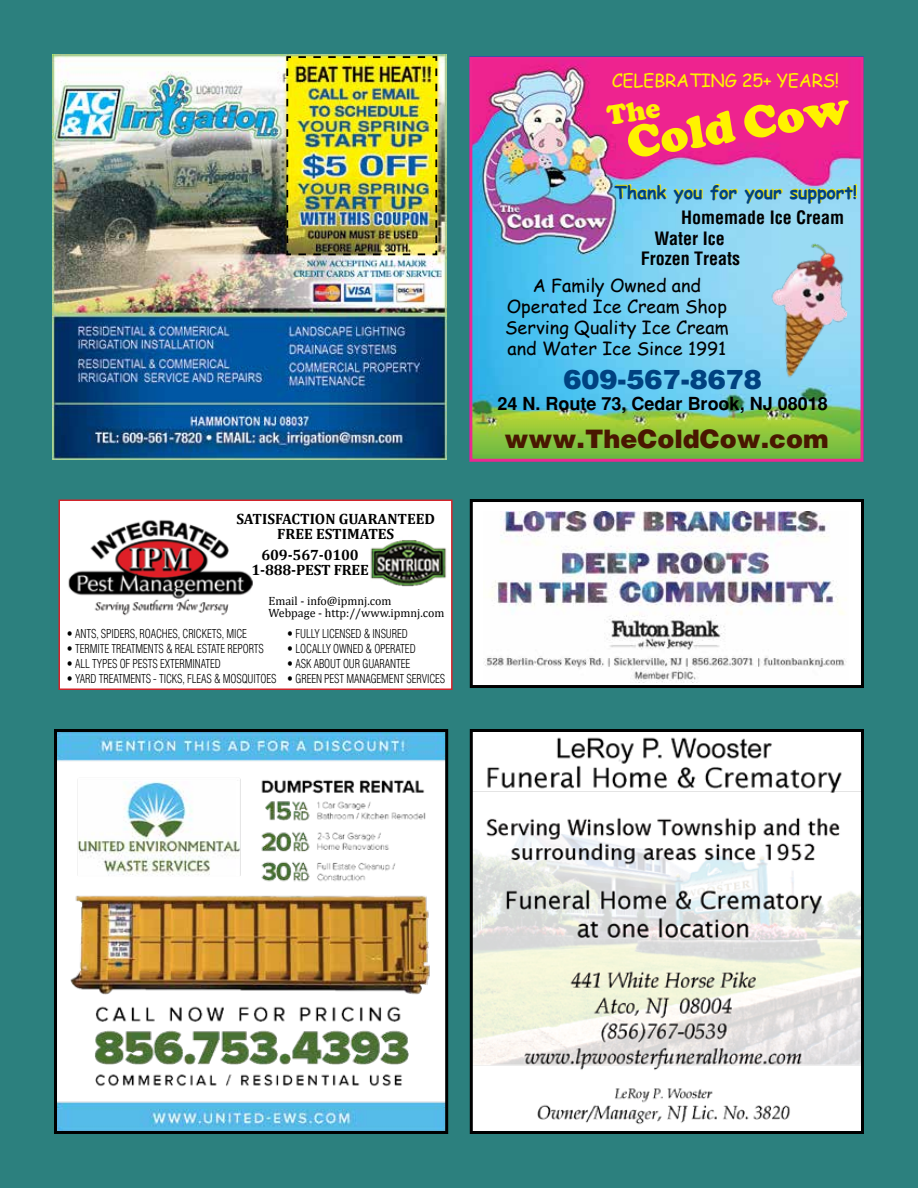
<style>
.page{position:relative;width:918px;height:1188px;background:#2c807e}
.page>*{position:absolute;margin:0;border:0;box-sizing:border-box;transform-origin:0 0}
.t1{font:45px "Cooper Black Std";color:#fff200}
.t2{font:900 27px "Helvetica";color:#004280}
.t3{font:900 25.5px "Helvetica";color:#491700}
.t4{font:18px/21px "Comic Sans MS";color:#000;text-align:center}
.t5{font:700 condensed 18px "Helvetica";color:#000}
.t6{font:700 18px "Helvetica";color:#000}
.t7{font:700 18px "Comic Sans MS";letter-spacing:-.005em;color:#f0e409}
.t8{font:18px "Comic Sans MS";letter-spacing:-.015em;color:#fff200}
.t9{font:700 15px/15px "Cambria";color:#000;text-align:center}
.t10{font:300 condensed 12px "Helvetica";letter-spacing:-.01em;color:#000;scale:.9 1}
.t11{font:12px/12px "Cambria";color:#000}
</style>
<div class="page">
<img style="left:473px;top:61px;width:387px;height:397px">
<div style="left:469px;top:57px;width:395px;height:405px;border:3px solid #ed2891"></div>
<img style="left:757px;top:237px;width:98px;height:146px">
<img style="left:61px;top:503px;width:389px;height:184px">
<div style="left:58px;top:500px;width:395px;height:190px;border:2px solid #d2232a"></div>
<div style="left:471px;top:501px;width:391px;height:186px;background:#fff"></div>
<img style="left:484px;top:512px;width:363px;height:170px">
<div style="left:470px;top:499px;width:394px;height:189px;border:3px solid #000"></div>
<img style="left:58px;top:733px;width:386px;height:397px">
<div style="left:54px;top:729px;width:394px;height:405px;border:3px solid #000"></div>
<img style="left:474px;top:733px;width:386px;height:397px">
<div style="left:470px;top:729px;width:394px;height:405px;border:3px solid #000"></div>
<img style="left:52px;top:54px;width:394px;height:405px">
<img style="left:285px;top:55px;width:153px;height:201px">
<svg style="left:606px;top:101px;width:55px;height:25px"></svg>
<p class="t9" style="left:236px;top:511px;width:200px">SATISFACTION GUARANTEED<br>FREE ESTIMATES</p>
<p class="t9" style="left:251px;top:547px;width:119px">609-567-0100<br>1-888-PEST FREE</p>
<p class="t11" style="left:268px;top:594px;width:178px">Email - info@ipmnj.com<br>Webpage - http://www.ipmnj.com</p>
<p class="t10" style="left:287px;top:626px;width:136px">• FULLY LICENSED &amp; INSURED</p>
<p class="t10" style="left:287px;top:641px;width:145px">• LOCALLY OWNED &amp; OPERATED</p>
<p class="t10" style="left:287px;top:656px;width:139px">• ASK ABOUT OUR GUARANTEE</p>
<p class="t10" style="left:287px;top:671px;width:178px">• GREEN PEST MANAGEMENT SERVICES</p>
<p class="t10" style="left:67px;top:626px;width:202px">• ANTS, SPIDERS, ROACHES, CRICKETS, MICE</p>
<p class="t10" style="left:67px;top:641px;width:221px">• TERMITE TREATMENTS &amp; REAL ESTATE REPORTS</p>
<p class="t10" style="left:67px;top:656px;width:173px">• ALL TYPES OF PESTS EXTERMINATED</p>
<p class="t10" style="left:67px;top:671px;width:235px">• YARD TREATMENTS - TICKS, FLEAS &amp; MOSQUITOES</p>
<h3 class="t8" style="left:612px;top:67px;width:229px">CELEBRATING 25+ YEARS!</h3>
<h1 class="t1" style="left:623px;top:116px;width:226px;rotate:-9deg">Cold Cow</h1>
<h3 class="t7" style="left:616px;top:178px;width:244px">Thank you for your support!</h3>
<h3 class="t5" style="left:681px;top:206px;width:165px">Homemade Ice Cream</h3>
<h3 class="t5" style="left:654px;top:227px;width:72px">Water Ice</h3>
<h3 class="t5" style="left:641px;top:248px;width:101px">Frozen Treats</h3>
<h3 class="t4" style="left:505px;top:274px;width:225px">A Family Owned and<br>Operated Ice Cream Shop<br>Serving Quality Ice Cream and Water Ice Since 1991</h3>
<h2 class="t2" style="left:564px;top:361px;width:200px">609-567-8678</h2>
<h3 class="t6" style="left:498px;top:393px;width:332px">24 N. Route 73, Cedar Brook, NJ 08018</h3>
<h3 class="t3" style="left:504px;top:422px;width:326px">www.TheColdCow.com</h3>
</div>
